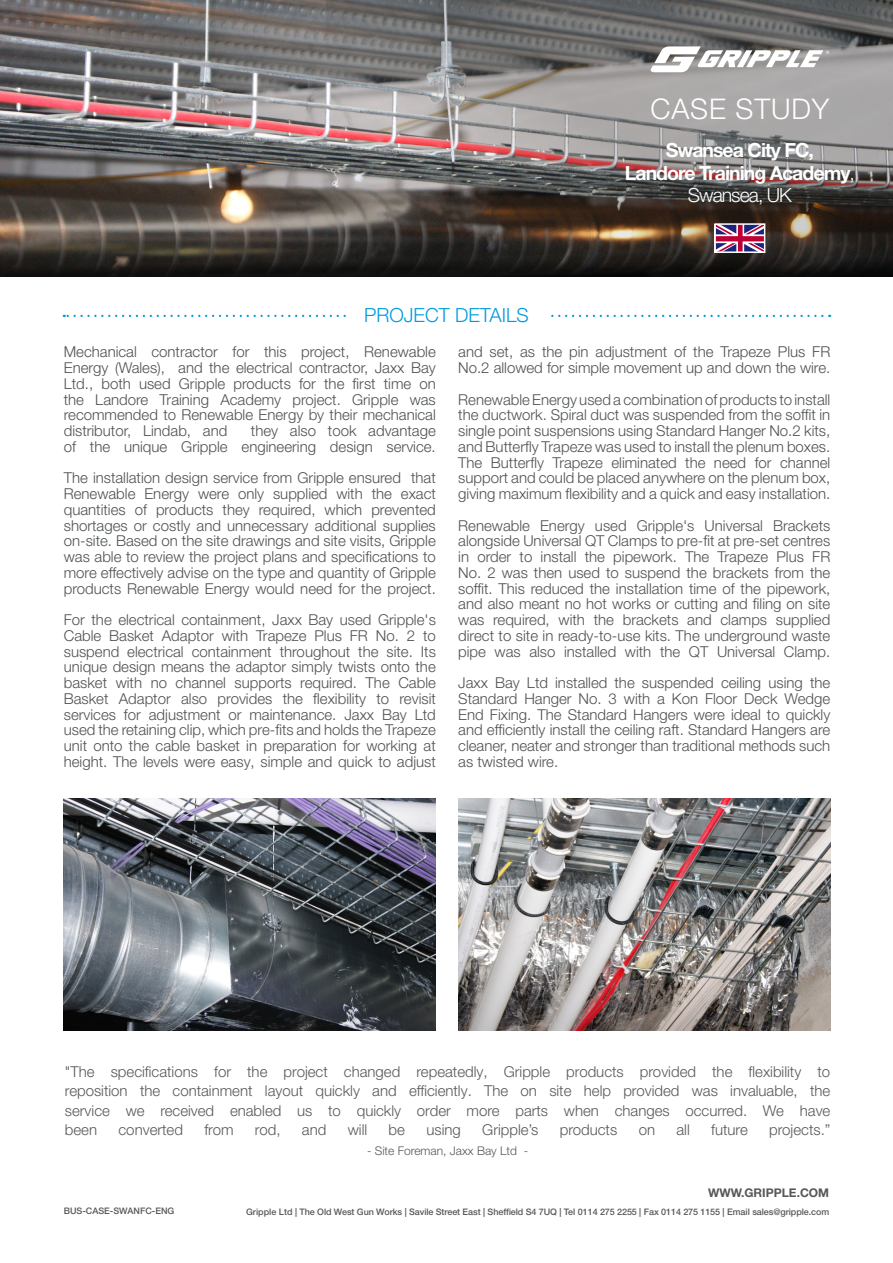
<style>
.page{position:relative;width:893px;height:1263px;background:#fff}
.page>*{position:absolute;margin:0;border:0;box-sizing:border-box;transform-origin:0 0}
.t1{font:300 28.5px "Helvetica Neue LT Pro";letter-spacing:.03em;color:#fff}
.t2{font:700 19.5px/22.5px "Helvetica Neue LT Pro";letter-spacing:-.05em;color:#fff;text-align:center}
.t3{font:300 19.5px "Helvetica Neue LT Pro";color:#009bde}
.Bullets{font:300 15px/15.8px "Helvetica Neue LT Pro";color:#4f5252;text-align:justify}
.t4{font:300 15px/19.5px "Helvetica Neue LT Pro";color:#57585a;text-align:justify}
.t5{font:300 12px "Helvetica Neue LT Pro";color:#57585a}
.t6{font:700 12px "Helvetica Neue LT Pro";color:#57585a}
.t7{font:500 9px "Helvetica Neue LT Pro";letter-spacing:-.01em;color:#57585a}
.s1{font-weight:300}
</style>
<div class="page">
<div style="left:0;top:0;width:893px;height:279px;background:#231f20;opacity:.75"></div>
<div style="left:324px;top:0;width:569px;height:278px;background:#231f20;opacity:.75"></div>
<svg style="left:717px;top:226px;width:45px;height:24px"></svg>
<div style="left:714px;top:223px;width:51px;height:30px;border:2px solid #fff"></div>
<svg style="left:650px;top:46px;width:179px;height:26px"></svg>
<img style="left:458px;top:798px;width:372px;height:233px">
<img style="left:64px;top:798px;width:372px;height:233px">
<svg style="left:64px;top:315px;width:758px;height:2px"></svg>
<div style="left:346px;top:308px;width:201px;height:14px;background:#fff"></div>
<p class="t1" style="left:650px;top:91px;width:180px">CASE STUDY</p>
<p class="t2" style="left:625px;top:138px;width:232px">Swansea City FC,<br>Landore Training Academy<span class="s1">,<br>Swansea, UK</span></p>
<p class="t3" style="left:364px;top:303px;width:166px">PROJECT DETAILS</p>
<p class="Bullets" style="left:64px;top:344px;width:374px">Mechanical contractor for this project, Renewable Energy (Wales), and the electrical contractor, Jaxx Bay Ltd., both used Gripple products for the first time on the Landore Training Academy project. Gripple was recommended to Renewable Energy by their mechanical distributor, Lindab, and</p>
<p class="Bullets" style="left:458px;top:344px;width:374px">and set, as the pin adjustment of the Trapeze Plus FR<br>No.2 allowed for simple movement up and down the wire.</p>
<p class="Bullets" style="left:458px;top:391px;width:374px">Renewable Energy used a combination of products to install the ductwork. Spiral duct was suspended from the soffit in single point suspensions using Standard Hanger No.2 kits, and Butterfly Trapeze was used to install the plenum boxes.<br>The Butterfly Trapeze eliminated the need for channel support and could be placed anywhere on the plenum box, giving maximum flexibility and a quick and easy installation.</p>
<p class="Bullets" style="left:458px;top:517px;width:374px">Renewable Energy used Gripple's Universal Brackets alongside Universal QT Clamps to pre-fit at pre-set centres in order to install the pipework. The Trapeze Plus FR No. 2 was then used to suspend the brackets from the soffit. This reduced the installation time of the pipework, and also meant no hot works or cutting and filing on site was required, with the brackets and clamps supplied direct to site in ready-to-use kits. The underground waste pipe was also installed with the QT Universal Clamp.</p>
<p class="Bullets" style="left:458px;top:675px;width:374px">Jaxx Bay Ltd installed the suspended ceiling using the Standard Hanger No. 3 with a Kon Floor Deck Wedge End Fixing. The Standard Hangers were ideal to quickly and efficiently install the ceiling raft. Standard Hangers are cleaner, neater and stronger than traditional methods such as twisted wire.</p>
<p class="Bullets" style="left:64px;top:423px;width:374px;text-align:right">they also took advantage<br>of the unique Gripple engineering design service.</p>
<p class="Bullets" style="left:64px;top:470px;width:374px">The installation design service from Gripple ensured that Renewable Energy were only supplied with the exact quantities of products they required, which prevented shortages or costly and unnecessary additional supplies on-site. Based on the site drawings and site visits, Gripple was able to review the project plans and specifications to more effectively advise on the type and quantity of Gripple products Renewable Energy would need for the project.</p>
<p class="Bullets" style="left:64px;top:612px;width:374px">For the electrical containment, Jaxx Bay used Gripple's Cable Basket Adaptor with Trapeze Plus FR No. 2 to suspend electrical containment throughout the site. Its unique design means the adaptor simply twists onto the basket with no channel supports required. The Cable Basket Adaptor also provides the flexibility to revisit services for adjustment or maintenance. Jaxx Bay Ltd used the retaining clip, which pre-fits and holds the Trapeze unit onto the cable basket in preparation for working at height. The levels were easy, simple and quick to adjust</p>
<p class="t4" style="left:65px;top:1061px;width:767px">"The specifications for the project changed repeatedly, Gripple products provided the flexibility to reposition the containment layout quickly and efficiently. The on site help provided was invaluable, the service we received enabled us to quickly order more parts when changes occurred. We have been</p>
<p class="t4" style="left:119px;top:1119px;width:66px">converted</p>
<p class="t4" style="left:204px;top:1119px;width:31px">from</p>
<p class="t4" style="left:255px;top:1119px;width:27px">rod,</p>
<p class="t4" style="left:302px;top:1119px;width:26px">and</p>
<p class="t4" style="left:348px;top:1119px;width:21px">will</p>
<p class="t4" style="left:389px;top:1119px;width:18px">be</p>
<p class="t4" style="left:426px;top:1119px;width:36px">using</p>
<p class="t4" style="left:482px;top:1119px;width:58px">Gripple’s</p>
<p class="t4" style="left:560px;top:1119px;width:59px">products</p>
<p class="t4" style="left:639px;top:1119px;width:18px">on</p>
<p class="t4" style="left:676px;top:1119px;width:15px">all</p>
<p class="t4" style="left:711px;top:1119px;width:38px">future</p>
<p class="t4" style="left:769px;top:1119px;width:63px">projects.”</p>
<p class="t5" style="left:367px;top:1143px;width:163px">- Site Foreman, Jaxx Bay Ltd -</p>
<p class="t6" style="left:708px;top:1185px;width:123px">WWW.GRIPPLE.COM</p>
<p class="t7" style="left:64px;top:1206px;width:112px">BUS-CASE-SWANFC-ENG</p>
<p class="t7" style="left:246px;top:1206px;width:585px">Gripple Ltd | The Old West Gun Works | Savile Street East | Sheffield S4 7UQ | Tel 0114 275 2255 | Fax 0114 275 1155 | Email sales@gripple.com</p>
</div>
